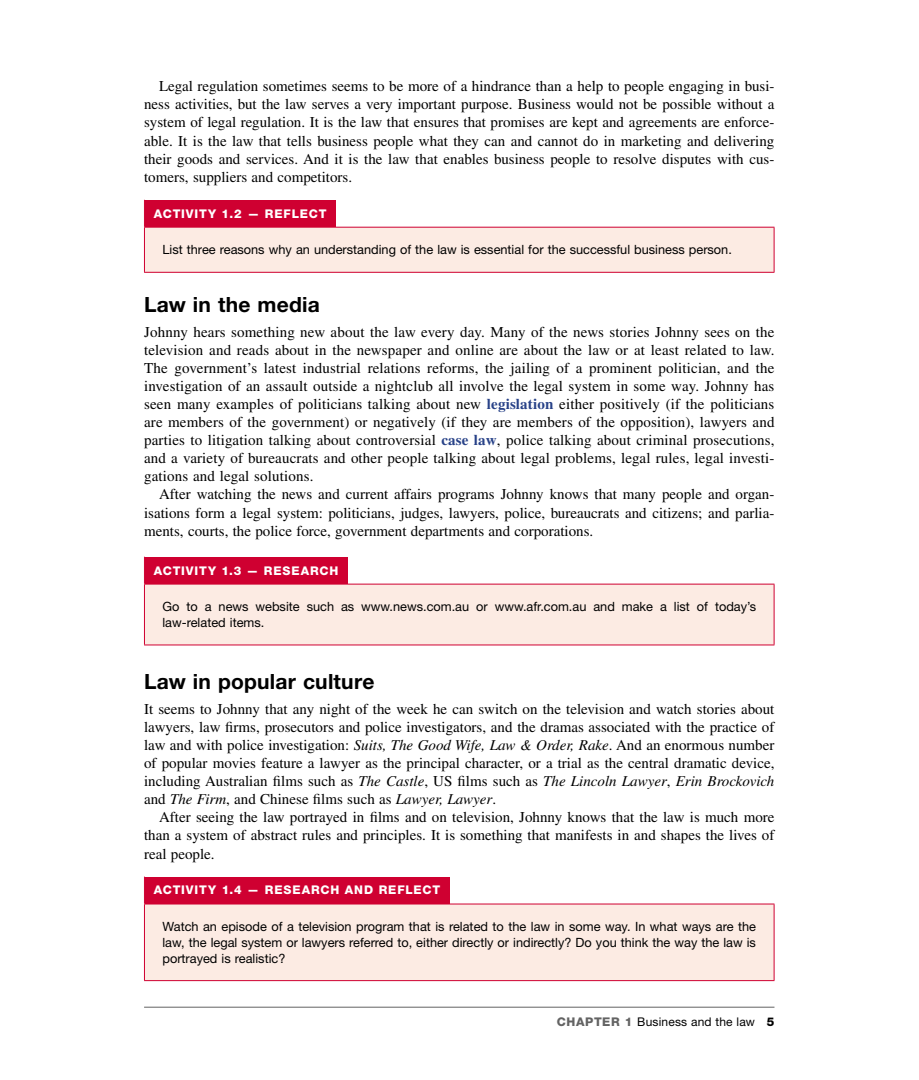
<style>
.page{position:relative;width:919px;height:1080px;background:#fff}
.page>*{position:absolute;margin:0;border:0;box-sizing:border-box;transform-origin:0 0}
.B_head{font:700 21px "Helvetica Neue LT Std";letter-spacing:.01em;color:#000}
.body_text_1st{font:15px/18.1px "Times LT Std";color:#000;text-align:justify}
.body_text{font:15px/18.1px "Times LT Std";color:#000;text-align:justify}
.box_body_1st{font:12.75px/15.8px "Helvetica Neue LT Std";color:#000}
.box1_title{font:800 12px "Helvetica Neue LT Std";letter-spacing:.075em;color:#fff}
.t1{font:12px "Helvetica Neue LT Std";letter-spacing:.015em;color:#000}
.s1{font-weight:700;color:#284288}
.s2{font-style:italic}
.s3{font-weight:800;color:#636363}
.s4{font-weight:800}
</style>
<div class="page">
<hr style="left:144px;top:1007px;width:630px;height:1px;background:#636363">
<div style="left:144px;top:227px;width:630px;height:45px;background:#fcebe3"></div>
<hr style="left:144px;top:227px;width:630px;height:1px;background:#cf0031">
<hr style="left:144px;top:228px;width:1px;height:44px;background:#cf0031">
<hr style="left:773px;top:228px;width:1px;height:44px;background:#cf0031">
<hr style="left:144px;top:272px;width:630px;height:1px;background:#cf0031">
<svg style="left:144px;top:200px;width:1px;height:27px"></svg>
<div style="left:145px;top:200px;width:190px;height:27px;background:#cf0031"></div>
<div style="left:144px;top:584px;width:630px;height:61px;background:#fcebe3"></div>
<hr style="left:144px;top:584px;width:630px;height:1px;background:#cf0031">
<hr style="left:144px;top:584px;width:1px;height:61px;background:#cf0031">
<hr style="left:773px;top:584px;width:1px;height:61px;background:#cf0031">
<hr style="left:144px;top:645px;width:630px;height:1px;background:#cf0031">
<svg style="left:144px;top:557px;width:1px;height:27px"></svg>
<div style="left:145px;top:557px;width:202px;height:27px;background:#cf0031"></div>
<div style="left:144px;top:904px;width:630px;height:77px;background:#fcebe3"></div>
<hr style="left:144px;top:904px;width:630px;height:1px;background:#cf0031">
<hr style="left:144px;top:904px;width:1px;height:76px;background:#cf0031">
<hr style="left:773px;top:904px;width:1px;height:76px;background:#cf0031">
<hr style="left:144px;top:980px;width:630px;height:1px;background:#cf0031">
<svg style="left:144px;top:877px;width:1px;height:27px"></svg>
<div style="left:145px;top:877px;width:304px;height:27px;background:#cf0031"></div>
<p class="body_text" style="left:144px;top:77px;width:632px;text-indent:15px">Legal regulation sometimes seems to be more of a hindrance than a help to people engaging in busi&shy;ness activities, but the law serves a very important purpose. Business would not be possible without a system of legal regulation. It is the law that ensures that promises are kept and agreements are enforce&shy;able. It is the law that tells business people what they can and cannot do in marketing and delivering their goods and services. And it is the law that enables business people to resolve disputes with cus&shy;tomers, suppliers and competitors.</p>
<p class="box1_title" style="left:154px;top:206px;width:174px">ACTIVITY 1.2 — REFLECT</p>
<p class="box_body_1st" style="left:162px;top:242px;width:571px">List three reasons why an understanding of the law is essential for the successful business person.</p>
<p class="B_head" style="left:144px;top:291px;width:177px">Law in the media</p>
<p class="body_text_1st" style="left:144px;top:322px;width:632px">Johnny hears something new about the law every day. Many of the news stories Johnny sees on the television and reads about in the newspaper and online are about the law or at least related to law.<br>The government’s latest industrial relations reforms, the jailing of a prominent politician, and the investigation of an assault outside a nightclub all involve the legal system in some way. Johnny has seen many examples of politicians talking about new <span class="s1">legislation</span> either positively (if the politicians are members of the government) or negatively (if they are members of the opposition), lawyers and parties to litigation talking about controversial <span class="s1">case law</span>, police talking about criminal prosecutions, and a variety of bureaucrats and other people talking about legal problems, legal rules, legal investi&shy;gations and legal solutions.</p>
<p class="body_text" style="left:144px;top:485px;width:632px;text-indent:15px">After watching the news and current affairs programs Johnny knows that many people and organ&shy;isations form a legal system: politicians, judges, lawyers, police, bureaucrats and citizens; and parlia&shy;ments, courts, the police force, government departments and corporations.</p>
<p class="box1_title" style="left:154px;top:563px;width:186px">ACTIVITY 1.3 — RESEARCH</p>
<p class="box_body_1st" style="left:162px;top:599px;width:595px">Go to a news website such as www.news.com.au or www.afr.com.au and make a list of today’s law-related items.</p>
<p class="B_head" style="left:144px;top:668px;width:232px">Law in popular culture</p>
<p class="body_text_1st" style="left:144px;top:700px;width:632px">It seems to Johnny that any night of the week he can switch on the television and watch stories about lawyers, law firms, prosecutors and police investigators, and the dramas associated with the practice of law and with police investigation: <span class="s2">Suits, The Good Wife, Law &amp; Order, Rake</span>. And an enormous number of popular movies feature a lawyer as the principal character, or a trial as the central dramatic device, including Australian films such as <span class="s2">The Castle</span>, US films such as <span class="s2">The Lincoln Lawyer</span>, <span class="s2">Erin Brockovich </span>and <span class="s2">The Firm</span>, and Chinese films such as <span class="s2">Lawyer, Lawyer</span>.</p>
<p class="body_text" style="left:144px;top:808px;width:632px;text-indent:15px">After seeing the law portrayed in films and on television, Johnny knows that the law is much more than a system of abstract rules and principles. It is something that manifests in and shapes the lives of real people.</p>
<p class="box1_title" style="left:154px;top:883px;width:288px">ACTIVITY 1.4 — RESEARCH AND REFLECT</p>
<p class="box_body_1st" style="left:162px;top:919px;width:595px;text-align:justify">Watch an episode of a television program that is related to the law in some way. In what ways are the law, the legal system or lawyers referred to, either directly or indirectly? Do you think the way the law is portrayed is realistic?</p>
<p class="t1" style="left:557px;top:1014px;width:219px"><span class="s3">CHAPTER 1</span> Business and the law <span class="s4">5</span></p>
</div>
